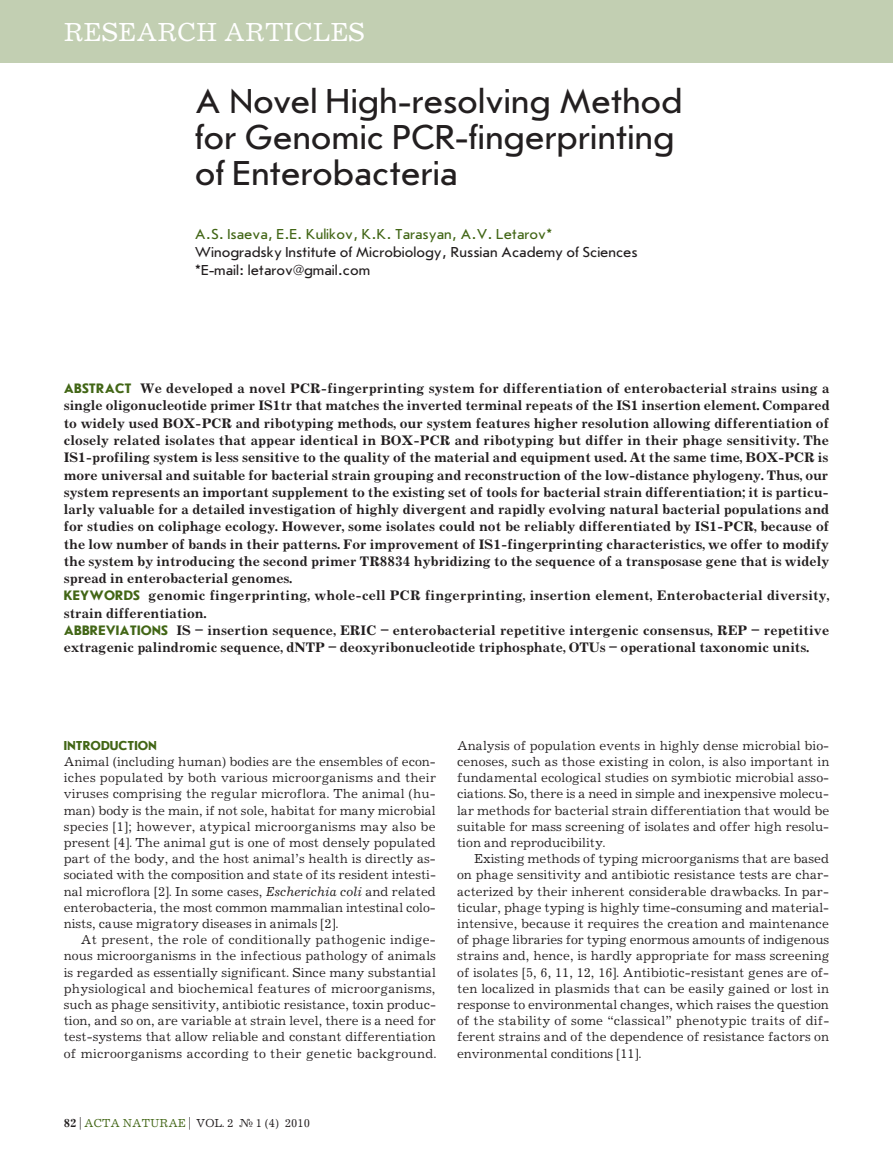
<style>
.page{position:relative;width:893px;height:1170px;background:#fff}
.page>*{position:absolute;margin:0;border:0;box-sizing:border-box;transform-origin:0 0}
.t1{font:36px/36px "Journal Sans C";color:#231f20}
.t2{font:27px "Journal C";color:#fff}
.t3{font:15px/18px "Journal Sans C";color:#231f20}
.t4{font:15px "Journal Sans C";color:#426616}
.t5{font:700 14.25px/17.2px "Journal C";letter-spacing:.01em;color:#231f20}
.t6{font:700 14.25px "Journal Sans C";letter-spacing:.01em;color:#426616}
.t7{font:13.5px/16.2px "Journal C";color:#231f20;text-align:justify}
.t8{font:700 13.5px "Journal Sans C";color:#426616}
.t9{font:12px "Journal C";color:#231f20}
.s1{font-style:italic}
.s2{font-weight:700}
.s3{color:#426616}
</style>
<div class="page">
<div style="left:0;top:0;width:893px;height:62px;background:#c2cfb2"></div>
<h2 class="t2" style="left:64px;top:18px;width:303px">RESEARCH ARTICLES</h2>
<h1 class="t1" style="left:195px;top:84px;width:489px">A Novel High-resolving Method for Genomic PCR-fingerprinting of Enterobacteria</h1>
<p class="t4" style="left:195px;top:226px;width:359px">A.S. Isaeva, E.E. Kulikov, K.K. Tarasyan, A.V. Letarov*</p>
<p class="t3" style="left:195px;top:243px;width:444px">Winogradsky Institute of Microbiology, Russian Academy of Sciences *E-mail: letarov@gmail.com</p>
<p class="t5" style="left:64px;top:380px;width:767px;text-align:justify;text-indent:76px">We developed a novel PCR-fingerprinting system for differentiation of enterobacterial strains using a single oligonucleotide primer IS1tr that matches the inverted terminal repeats of the IS1 insertion element. Compared to widely used BOX-PCR and ribotyping methods, our system features higher resolution allowing differentiation of closely related isolates that appear identical in BOX-PCR and ribotyping but differ in their phage sensitivity. The IS1-profiling system is less sensitive to the quality of the material and equipment used. At the same time, BOX-PCR is more universal and suitable for bacterial strain grouping and reconstruction of the low-distance phylogeny. Thus, our system represents an important supplement to the existing set of tools for bacterial strain differentiation; it is particu&shy;larly valuable for a detailed investigation of highly divergent and rapidly evolving natural bacterial populations and for studies on coliphage ecology. However, some isolates could not be reliably differentiated by IS1-PCR, because of the low number of bands in their patterns. For improvement of IS1-fingerprinting characteristics, we offer to modify the system by introducing the second primer TR8834 hybridizing to the sequence of a transposase gene that is widely spread in enterobacterial genomes.</p>
<p class="t6" style="left:64px;top:588px;width:20px">KEYWORDS</p>
<p class="t6" style="left:64px;top:381px;width:20px">ABSTRACT</p>
<p class="t5" style="left:64px;top:587px;width:767px;text-indent:85px">genomic fingerprinting, whole-cell PCR fingerprinting, insertion element, Enterobacterial diversity, strain differentiation.</p>
<p class="t6" style="left:64px;top:623px;width:19px">ABBRE</p>
<p class="t6" style="left:106px;top:623px;width:19px">VIATIONS</p>
<p class="t5" style="left:64px;top:621px;width:767px;text-indent:113px">IS – insertion sequence, ERIC – enterobacterial repetitive intergenic consensus, REP – repetitive extragenic palindromic sequence, dNTP – deoxyribonucleotide triphosphate, OTUs – operational taxonomic units.</p>
<p class="t8" style="left:64px;top:738px;width:13px">INTRODUCTION</p>
<p class="t7" style="left:64px;top:753px;width:374px">Animal (including human) bodies are the ensembles of econ&shy;iches populated by both various microorganisms and their viruses comprising the regular microflora. The animal (hu&shy;man) body is the main, if not sole, habitat for many microbial species [1]; however, atypical microorganisms may also be present [4]. The animal gut is one of most densely populated part of the body, and the host animal’s health is directly as&shy;sociated with the composition and state of its resident intesti&shy;nal microflora [2]. In some cases, <span class="s1">Escherichia coli</span> and related enterobacteria, the most common mammalian intestinal colo&shy;nists, cause migratory diseases in animals [2].</p>
<p class="t7" style="left:64px;top:932px;width:374px;text-indent:17px">At present, the role of conditionally pathogenic indige&shy;nous microorganisms in the infectious pathology of animals is regarded as essentially significant. Since many substantial physiological and biochemical features of microorganisms, such as phage sensitivity, antibiotic resistance, toxin produc&shy;tion, and so on, are variable at strain level, there is a need for test-systems that allow reliable and constant differentiation of microorganisms according to their genetic background.</p>
<p class="t7" style="left:457px;top:737px;width:374px">Analysis of population events in highly dense microbial bio&shy;cenoses, such as those existing in colon, is also important in fundamental ecological studies on symbiotic microbial asso&shy;ciations. So, there is a need in simple and inexpensive molecu&shy;lar methods for bacterial strain differentiation that would be suitable for mass screening of isolates and offer high resolu&shy;tion and reproducibility.</p>
<p class="t7" style="left:457px;top:851px;width:374px;text-indent:17px">Existing methods of typing microorganisms that are based on phage sensitivity and antibiotic resistance tests are char&shy;acterized by their inherent considerable drawbacks. In par&shy;ticular, phage typing is highly time-consuming and material&shy;intensive, because it requires the creation and maintenance of phage libraries for typing enormous amounts of indigenous strains and, hence, is hardly appropriate for mass screening of isolates [5, 6, 11, 12, 16]. Antibiotic-resistant genes are of&shy;ten localized in plasmids that can be easily gained or lost in response to environmental changes, which raises the question of the stability of some “classical” phenotypic traits of dif&shy;ferent strains and of the dependence of resistance factors on environmental conditions [11].</p>
<p class="t9" style="left:64px;top:1116px;width:248px"><span class="s2">82</span> | <span class="s3">Acta naturae</span> | VOL. 2 № 1 (4) 2010</p>
</div>
